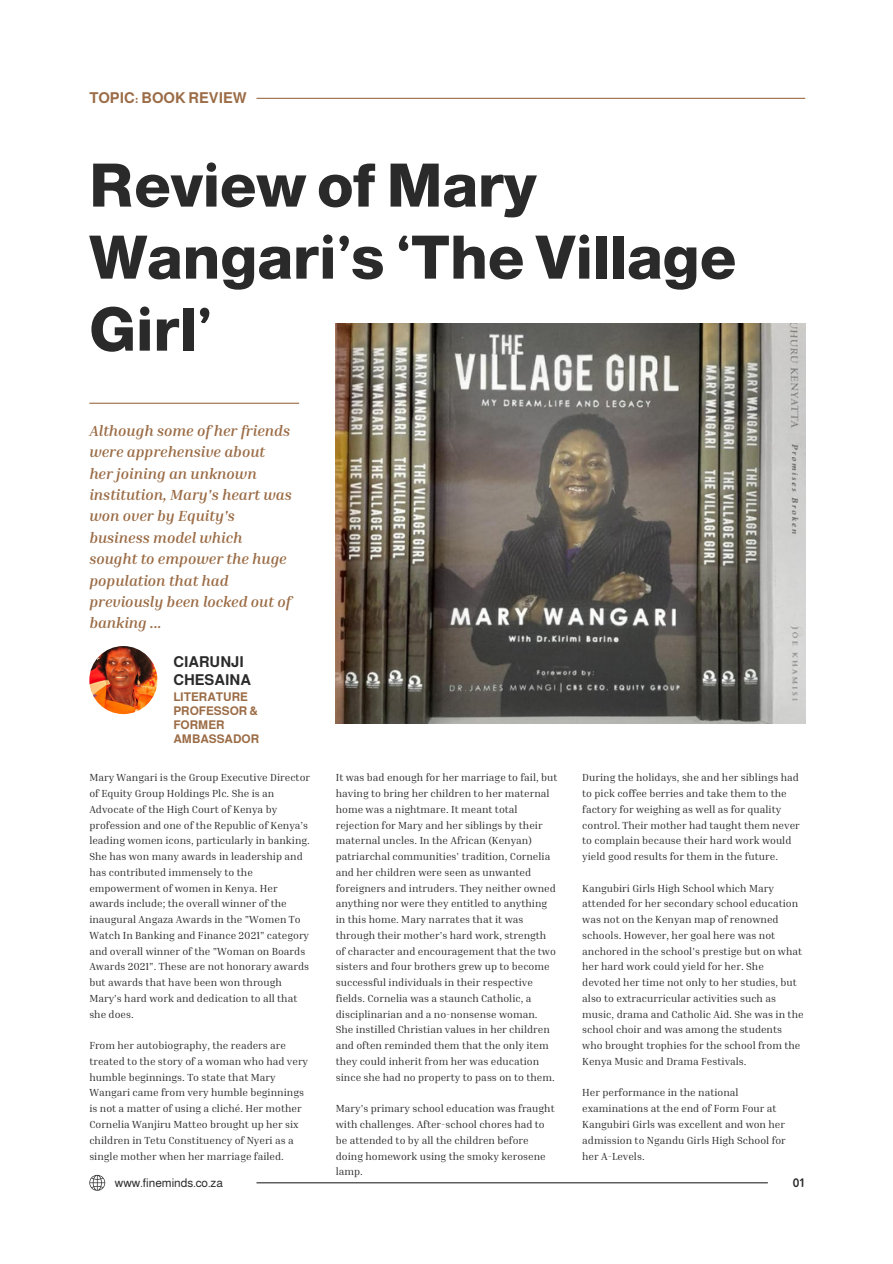
<style>
.page{position:relative;width:893px;height:1264px;background:#fff}
.page>*{position:absolute;margin:0;border:0;box-sizing:border-box;transform-origin:0 0}
.t1{font:800 60px/72px "Almarai";color:#2b2a2a}
.t2{font:italic 700 15px/21.3px "Inria Serif";color:#9b6c46}
.t3{font:700 15px "Almarai";color:#9b6c46}
.t4{font:700 15px/18px "Almarai";color:#2b2a2a}
.t5{font:700 12px/14px "Almarai";color:#9b6c46}
.t6{font:12px "Almarai";color:#2b2a2a}
.t7{font:700 12px "Almarai";color:#2b2a2a}
.t8{font:10.5px/15.8px "Inria Serif";color:#2b2a2a}
</style>
<div class="page">
<img style="left:336px;top:323px;width:469px;height:400px">
<svg style="left:89px;top:1174px;width:16px;height:16px"></svg>
<hr style="left:256px;top:1182px;width:511px;height:1px;background:#2b2a2a">
<hr style="left:256px;top:98px;width:549px;height:1px;background:#9b6c46">
<hr style="left:89px;top:402px;width:210px;height:2px;background:#9b6c46">
<img style="left:89px;top:646px;width:68px;height:68px;border-radius:50%">
<p class="t3" style="left:89px;top:89px;width:159px">TOPIC: BOOK REVIEW</p>
<h2 class="t1" style="left:89px;top:150px;width:648px">Review of Mary<br>Wangari’s ‘The Village<br>Girl’</h2>
<h4 class="t2" style="left:89px;top:419px;width:204px">Although some of her friends were apprehensive about her joining an unknown institution, Mary's heart was won over by Equity's business model which sought to empower the huge population that had previously been locked out of banking ...</h4>
<p class="t4" style="left:173px;top:653px;width:79px">CIARUNJI<br>CHESAINA</p>
<h5 class="t5" style="left:173px;top:689px;width:87px">LITERATURE<br>PROFESSOR &amp;<br>FORMER<br>AMBASSADOR</h5>
<p class="t8" style="left:336px;top:769px;width:223px">It was bad enough for her marriage to fail, but having to bring her children to her maternal home was a nightmare. It meant total rejection for Mary and her siblings by their maternal uncles. In the African (Kenyan) patriarchal communities' tradition, Cornelia and her children were seen as unwanted foreigners and intruders. They neither owned anything nor were they entitled to anything in this home. Mary narrates that it was through their mother's hard work, strength of character and encouragement that the two sisters and four brothers grew up to become successful individuals in their respective fields. Cornelia was a staunch Catholic, a disciplinarian and a no-nonsense woman.<br>She instilled Christian values in her children and often reminded them that the only item they could inherit from her was education since she had no property to pass on to them.</p>
<p class="t8" style="left:336px;top:1100px;width:220px">Mary's primary school education was fraught with challenges. After-school chores had to be attended to by all the children before doing homework using the smoky kerosene lamp.</p>
<p class="t8" style="left:89px;top:769px;width:222px">Mary Wangari is the Group Executive Director of Equity Group Holdings Plc. She is an Advocate of the High Court of Kenya by profession and one of the Republic of Kenya’s leading women icons, particularly in banking.<br>She has won many awards in leadership and has contributed immensely to the empowerment of women in Kenya. Her awards include; the overall winner of the inaugural Angaza Awards in the "Women To Watch In Banking and Finance 2021" category and overall winner of the "Woman on Boards Awards 2021". These are not honorary awards but awards that have been won through Mary's hard work and dedication to all that she does.</p>
<p class="t8" style="left:89px;top:1037px;width:220px">From her autobiography, the readers are treated to the story of a woman who had very humble beginnings. To state that Mary Wangari came from very humble beginnings is not a matter of using a cliché. Her mother Cornelia Wanjiru Matteo brought up her six children in Tetu Constituency of Nyeri as a single mother when her marriage failed.</p>
<p class="t8" style="left:582px;top:769px;width:219px">During the holidays, she and her siblings had to pick coffee berries and take them to the factory for weighing as well as for quality control. Their mother had taught them never to complain because their hard work would yield good results for them in the future.</p>
<p class="t8" style="left:582px;top:879px;width:223px">Kangubiri Girls High School which Mary attended for her secondary school education was not on the Kenyan map of renowned schools. However, her goal here was not anchored in the school's prestige but on what her hard work could yield for her. She devoted her time not only to her studies, but also to extracurricular activities such as music, drama and Catholic Aid. She was in the school choir and was among the students who brought trophies for the school from the Kenya Music and Drama Festivals.</p>
<p class="t8" style="left:582px;top:1084px;width:205px">Her performance in the national examinations at the end of Form Four at Kangubiri Girls was excellent and won her admission to Ngandu Girls High School for her A-Levels.</p>
<h2 class="t6" style="left:115px;top:1175px;width:110px">www.fineminds.co.za</h2>
<h3 class="t7" style="left:792px;top:1175px;width:13px">01</h3>
</div>
